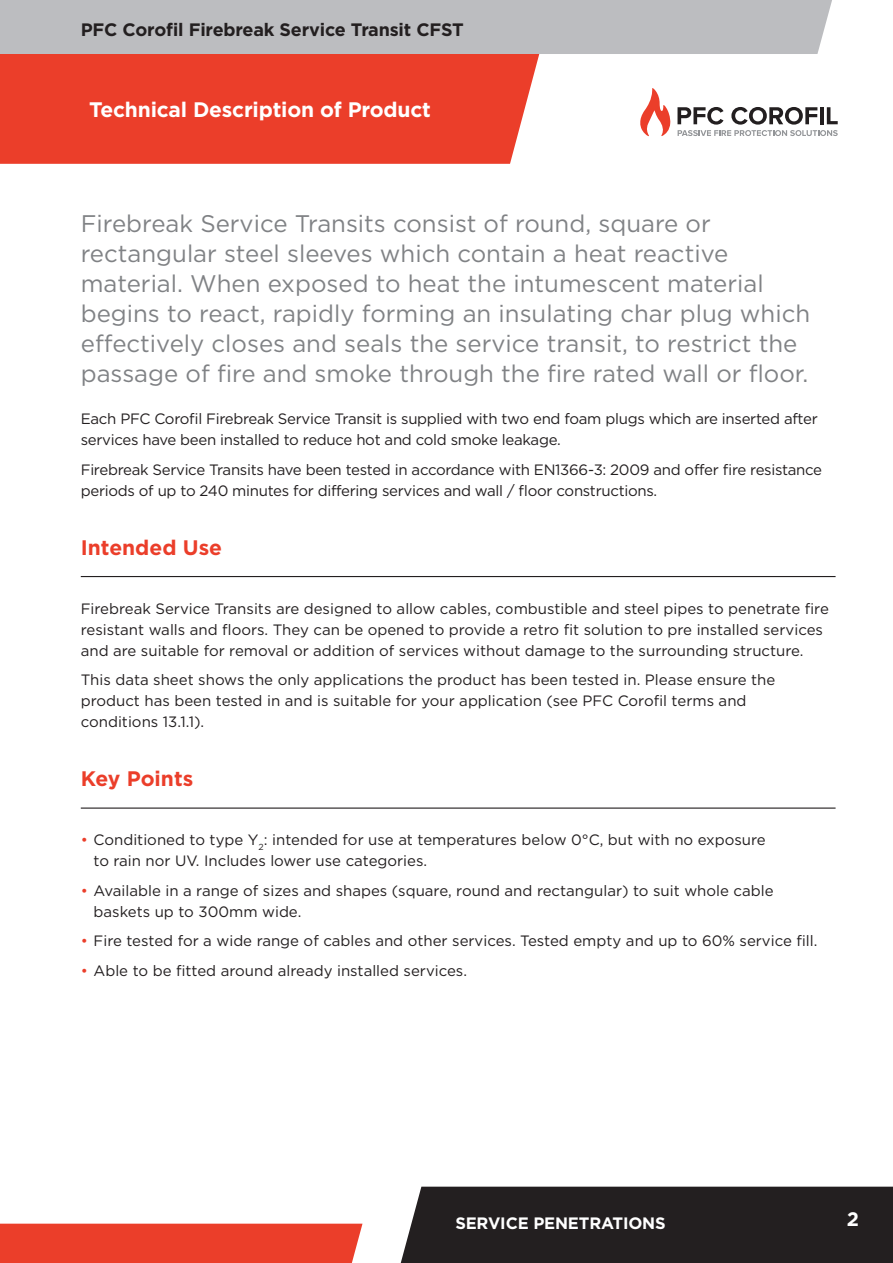
<style>
.page{position:relative;width:893px;height:1263px;background:#fff}
.page>*{position:absolute;margin:0;border:0;box-sizing:border-box;transform-origin:0 0}
.t1{font:24px/30px "Gotham";color:#808285}
.t2{font:700 21px "Gotham";letter-spacing:-.01em;color:#fff}
.t3{font:700 21px "Gotham";color:#eb3e2a}
.t4{font:700 19.5px "Gotham";color:#fff}
.t5{font:700 18px "Gotham";letter-spacing:-.01em;color:#231f20}
.t6{font:700 16.5px "Gotham";letter-spacing:-.01em;color:#fff}
.t7{font:15px/21px "Gotham";color:#231f20}
.t8{font:15px/21px "Gotham";letter-spacing:-.02em;color:#231f20}
.s1{font-weight:400;font-size:15px;color:#eb3e2a}
.s2{color:#eb3e2a}
</style>
<div class="page">
<div style="left:0;top:1224px;width:362px;height:39px;background:#eb3e2a"></div>
<div style="left:400px;top:1187px;width:493px;height:76px;background:#231f20"></div>
<div style="left:0;top:54px;width:540px;height:110px;background:#eb3e2a"></div>
<div style="left:0;top:0;width:832px;height:54px;background:#bcbdc0"></div>
<svg style="left:640px;top:88px;width:30px;height:48px"></svg>
<svg style="left:677px;top:107px;width:161px;height:29px"></svg>
<hr style="left:81px;top:576px;width:755px;height:1px;background:#231f20">
<hr style="left:81px;top:807px;width:755px;height:2px;background:#231f20">
<p class="t5" style="left:81px;top:19px;width:385px">PFC Corofil Firebreak Service Transit CFST</p>
<p class="t2" style="left:77px;top:97px;width:356px"><span class="s1">•</span> Technical Description of Product</p>
<p class="t1" style="left:81px;top:208px;width:731px">Firebreak Service Transits consist of round, square or rectangular steel sleeves which contain a heat reactive material. When exposed to heat the intumescent material begins to react, rapidly forming an insulating char plug which effectively closes and seals the service transit, to restrict the passage of fire and smoke through the fire rated wall or floor.</p>
<p class="t8" style="left:81px;top:408px;width:738px">Each PFC Corofil Firebreak Service Transit is supplied with two end foam plugs which are inserted after services have been installed to reduce hot and cold smoke leakage.</p>
<p class="t8" style="left:81px;top:459px;width:743px">Firebreak Service Transits have been tested in accordance with EN1366-3: 2009 and offer fire resistance periods of up to 240 minutes for differing services and wall / floor constructions.</p>
<p class="t3" style="left:81px;top:535px;width:143px">Intended Use</p>
<p class="t7" style="left:81px;top:598px;width:750px">Firebreak Service Transits are designed to allow cables, combustible and steel pipes to penetrate fire resistant walls and floors. They can be opened to provide a retro fit solution to pre installed services and are suitable for removal or addition of services without damage to the surrounding structure.</p>
<p class="t7" style="left:81px;top:669px;width:696px">This data sheet shows the only applications the product has been tested in. Please ensure the product has been tested in and is suitable for your application (see PFC Corofil terms and conditions 13.1.1).</p>
<p class="t3" style="left:81px;top:767px;width:114px">Key Points</p>
<p class="t7" style="left:94px;top:829px;width:674px;text-indent:-13px"><span class="s2">•</span> Conditioned to type Y<sub>2</sub>: intended for use at temperatures below 0°C, but with no exposure to rain nor UV. Includes lower use categories.</p>
<p class="t7" style="left:94px;top:880px;width:681px;text-indent:-13px"><span class="s2">•</span> Available in a range of sizes and shapes (square, round and rectangular) to suit whole cable baskets up to 300mm wide.</p>
<p class="t7" style="left:81px;top:930px;width:738px"><span class="s2">•</span> Fire tested for a wide range of cables and other services. Tested empty and up to 60% service fill.</p>
<p class="t7" style="left:81px;top:960px;width:388px"><span class="s2">•</span> Able to be fitted around already installed services.</p>
<p class="t6" style="left:455px;top:1214px;width:212px">SERVICE PENETRATIONS</p>
<h3 class="t4" style="left:847px;top:1208px;width:14px">2</h3>
</div>
